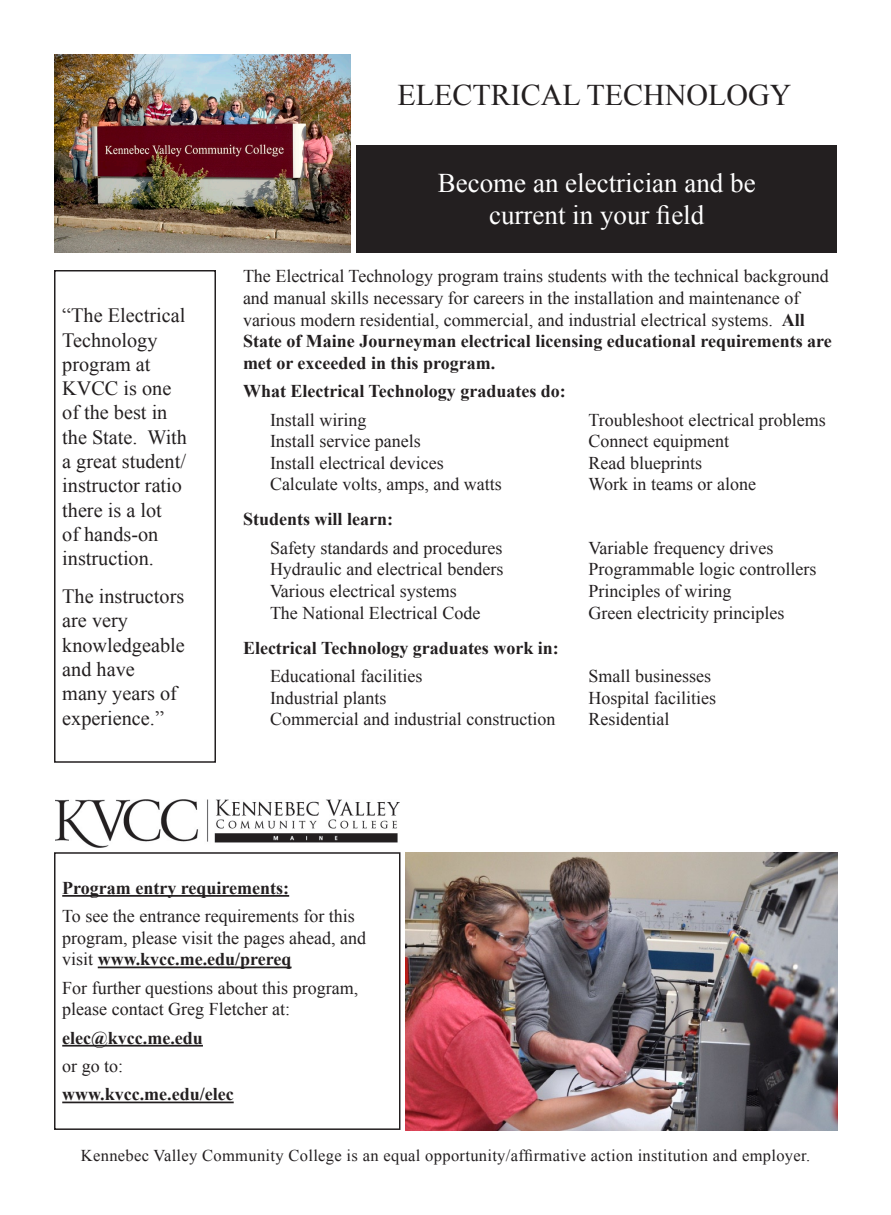
<style>
.page{position:relative;width:891px;height:1215px;background:#fff}
.page>*{position:absolute;margin:0;border:0;box-sizing:border-box;transform-origin:0 0}
.t1{font:30px "Times New Roman";color:#231f20}
.t2{font:27px/32.4px "Times New Roman";color:#fff;text-align:center}
.t3{font:20.25px/24.3px "Times New Roman";color:#231f20}
.t4{font:18px/21.6px "Times New Roman";color:#231f20}
.t5{font:700 18px "Times New Roman";color:#231f20}
.t6{font:16.5px "Times New Roman";letter-spacing:.02em;color:#231f20}
.s1{font-weight:700}
</style>
<div class="page">
<img style="left:405px;top:852px;width:432px;height:279px">
<hr style="left:62px;top:895px;width:227px;height:2px;background:#231f20">
<hr style="left:98px;top:967px;width:194px;height:1px;background:#231f20">
<hr style="left:62px;top:1045px;width:141px;height:2px;background:#231f20">
<hr style="left:62px;top:1102px;width:172px;height:1px;background:#231f20">
<div style="left:54px;top:852px;width:346px;height:278px;border:2px solid #231f20"></div>
<div style="left:54px;top:270px;width:162px;height:493px;border:2px solid #231f20"></div>
<div style="left:356px;top:145px;width:481px;height:108px;background:#231f20"></div>
<img style="left:54px;top:54px;width:297px;height:199px">
<img style="left:55px;top:800px;width:344px;height:47px">
<h1 class="t1" style="left:397px;top:75px;width:396px">Electrical Technology</h1>
<p class="t3" style="left:62px;top:303px;width:126px">“The Electrical<br>Technology program at<br>KVCC is one of the best in the State. With a great student/ instructor ratio there is a lot<br>of hands-on instruction.</p>
<p class="t3" style="left:62px;top:584px;width:124px">The instructors are very knowledgeable and have many years of experience.”</p>
<h2 class="t2" style="left:438px;top:166px;width:319px">Become an electrician and be current in your field</h2>
<p class="t4" style="left:243px;top:265px;width:590px">The Electrical Technology program trains students with the technical background and manual skills necessary for careers in the installation and maintenance of various modern residential, commercial, and industrial electrical systems. <span class="s1">All State of Maine Journeyman electrical licensing educational requirements are met or exceeded in this program.</span></p>
<p class="t5" style="left:243px;top:379px;width:324px">What Electrical Technology graduates do:</p>
<p class="t4" style="left:270px;top:408px;width:98px">Install wiring</p>
<p class="t4" style="left:589px;top:408px;width:239px">Troubleshoot electrical problems</p>
<p class="t4" style="left:270px;top:430px;width:152px">Install service panels</p>
<p class="t4" style="left:589px;top:430px;width:142px">Connect equipment</p>
<p class="t4" style="left:270px;top:452px;width:175px">Install electrical devices</p>
<p class="t4" style="left:589px;top:452px;width:115px">Read blueprints</p>
<p class="t4" style="left:270px;top:473px;width:233px">Calculate volts, amps, and watts</p>
<p class="t4" style="left:589px;top:473px;width:169px">Work in teams or alone</p>
<p class="t5" style="left:243px;top:507px;width:152px">Students will learn:</p>
<p class="t4" style="left:270px;top:537px;width:234px">Safety standards and procedures</p>
<p class="t4" style="left:589px;top:537px;width:186px">Variable frequency drives</p>
<p class="t4" style="left:270px;top:558px;width:235px">Hydraulic and electrical benders</p>
<p class="t4" style="left:589px;top:558px;width:229px">Programmable logic controllers</p>
<p class="t4" style="left:270px;top:580px;width:188px">Various electrical systems</p>
<p class="t4" style="left:589px;top:580px;width:144px">Principles of wiring</p>
<p class="t4" style="left:270px;top:602px;width:212px">The National Electrical Code</p>
<p class="t4" style="left:589px;top:602px;width:197px">Green electricity principles</p>
<p class="t5" style="left:243px;top:635px;width:317px">Electrical Technology graduates work in:</p>
<p class="t4" style="left:270px;top:665px;width:154px">Educational facilities</p>
<p class="t4" style="left:589px;top:665px;width:124px">Small businesses</p>
<p class="t4" style="left:270px;top:687px;width:118px">Industrial plants</p>
<p class="t4" style="left:589px;top:687px;width:129px">Hospital facilities</p>
<p class="t4" style="left:270px;top:708px;width:287px">Commercial and industrial construction</p>
<p class="t4" style="left:589px;top:708px;width:82px">Residential</p>
<p class="t5" style="left:62px;top:875px;width:228px">Program entry requirements:</p>
<p class="t4" style="left:62px;top:905px;width:305px">To see the entrance requirements for this program, please visit the pages ahead, and visit <span class="s1">www.kvcc.me.edu/prereq</span></p>
<p class="t4" style="left:62px;top:977px;width:297px">For further questions about this program, please contact Greg Fletcher at:</p>
<p class="t5" style="left:62px;top:1025px;width:142px">elec@kvcc.me.edu</p>
<p class="t4" style="left:62px;top:1055px;width:63px">or go to:</p>
<p class="t5" style="left:62px;top:1082px;width:173px">www.kvcc.me.edu/elec</p>
<p class="t6" style="left:81px;top:1144px;width:731px">Kennebec Valley Community College is an equal opportunity/affirmative action institution and employer.</p>
</div>
